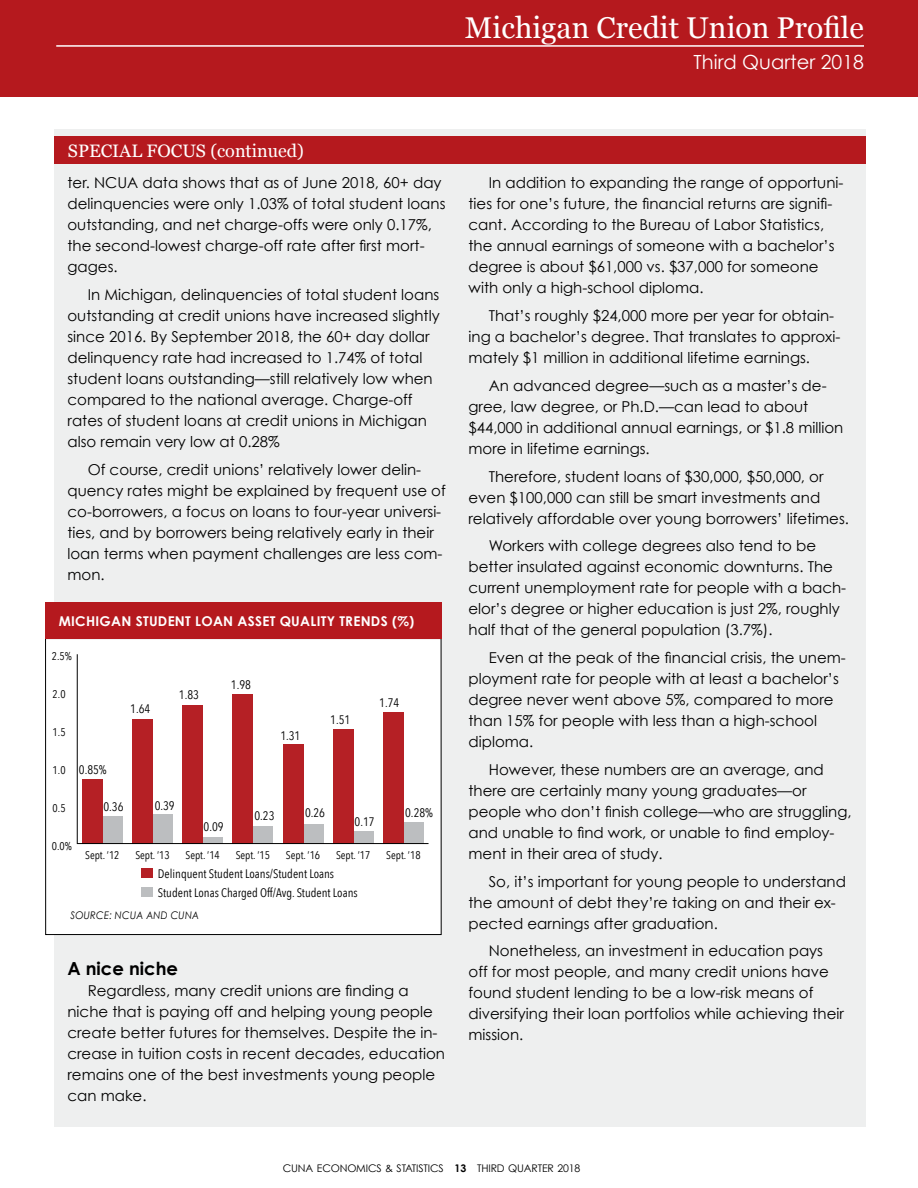
<style>
.page{position:relative;width:918px;height:1188px;background:#fff}
.page>*{position:absolute;margin:0;border:0;box-sizing:border-box;transform-origin:0 0}
.t1{font:30px "Georgia";color:#fff}
.t2{font:19.5px "Century Gothic";color:#fff}
.Sidebar_head{font:18px "Georgia";color:#fff}
.Focus_head{font:700 18px "Century Gothic";color:#000}
.Sidebar{font:15px/21px "Century Gothic";color:#000}
.Chart_Head{font:700 13.5px "Century Gothic";letter-spacing:.02em;color:#fff}
.t3{font:12.3px "Avenir Next Condensed";color:#000}
.t4{font:11.25px "Avenir Next Condensed";color:#000}
.t5{font:10.5px "Century Gothic";letter-spacing:-.015em;color:#000}
.Chart_Source_Line{font:italic 10.5px "Century Gothic";letter-spacing:.02em;color:#000;scale:.9 1}
.s1{font-weight:700}
</style>
<div class="page">
<div style="left:0;top:0;width:918px;height:97px;background:#b5191e"></div>
<hr style="left:56px;top:45px;width:808px;height:2px;background:#fff">
<div style="left:54px;top:129px;width:811px;height:997px;background:#eeefef"></div>
<div style="left:46px;top:639px;width:395px;height:296px;background:#fff"></div>
<hr style="left:77px;top:654px;width:1px;height:189px;background:#000">
<div style="left:141px;top:888px;width:11px;height:9px;background:#bcbec0"></div>
<div style="left:102px;top:816px;width:20px;height:27px;background:#bcbec0"></div>
<div style="left:153px;top:814px;width:20px;height:29px;background:#bcbec0"></div>
<div style="left:203px;top:837px;width:20px;height:6px;background:#bcbec0"></div>
<div style="left:253px;top:826px;width:20px;height:17px;background:#bcbec0"></div>
<div style="left:303px;top:824px;width:20px;height:19px;background:#bcbec0"></div>
<div style="left:353px;top:831px;width:20px;height:12px;background:#bcbec0"></div>
<div style="left:403px;top:822px;width:20px;height:21px;background:#bcbec0"></div>
<div style="left:141px;top:868px;width:11px;height:10px;background:#b52025"></div>
<div style="left:82px;top:779px;width:20px;height:64px;background:#b52025"></div>
<div style="left:132px;top:719px;width:21px;height:124px;background:#b52025"></div>
<div style="left:183px;top:705px;width:20px;height:138px;background:#b52025"></div>
<div style="left:233px;top:694px;width:20px;height:149px;background:#b52025"></div>
<div style="left:283px;top:744px;width:20px;height:99px;background:#b52025"></div>
<div style="left:333px;top:729px;width:20px;height:114px;background:#b52025"></div>
<div style="left:383px;top:712px;width:20px;height:131px;background:#b52025"></div>
<hr style="left:77px;top:843px;width:352px;height:1px;background:#000">
<div style="left:45px;top:638px;width:396px;height:297px;border:1px solid #000"></div>
<div style="left:45px;top:603px;width:396px;height:36px;background:#b5191e"></div>
<div style="left:54px;top:136px;width:812px;height:28px;background:#b5191e"></div>
<h1 class="t1" style="left:465px;top:6px;width:401px">Michigan Credit Union Profile</h1>
<h2 class="t2" style="left:694px;top:50px;width:172px">Third Quarter 2018</h2>
<p class="Sidebar_head" style="left:68px;top:137px;width:237px">SPECIAL FOCUS (continued)</p>
<p class="Sidebar" style="left:68px;top:172px;width:380px">ter. NCUA data shows that as of June 2018, 60+ day delinquencies were only 1.03% of total student loans outstanding, and net charge-offs were only 0. 17%, the second-lowest charge-off rate after first mort&shy;gages.</p>
<p class="Sidebar" style="left:68px;top:284px;width:374px;text-indent:20px">In Michigan, delinquencies of total student loans outstanding at credit unions have increased slightly since 2016. By September 2018, the 60+ day dollar delinquency rate had increased to 1.74% of total student loans outstanding—still relatively low when compared to the national average. Charge-off rates of student loans at credit unions in Michigan also remain very low at 0.28%</p>
<p class="Sidebar" style="left:68px;top:459px;width:380px;text-indent:20px">Of course, credit unions’ relatively lower delin&shy;quency rates might be explained by frequent use of co-borrowers, a focus on loans to four-year universi&shy;ties, and by borrowers being relatively early in their loan terms when payment challenges are less com&shy;mon.</p>
<p class="Chart_Head" style="left:59px;top:612px;width:357px">MICHIGAN STUDENT LOAN ASSET QUALITY TRENDS (%)</p>
<p class="t4" style="left:52px;top:647px;width:21px">2.5%</p>
<p class="t4" style="left:53px;top:685px;width:14px">2.0</p>
<p class="t4" style="left:53px;top:723px;width:14px">1.5</p>
<p class="t4" style="left:53px;top:760px;width:14px">1.0</p>
<p class="t3" style="left:79px;top:759px;width:29px">0.85%</p>
<p class="t3" style="left:130px;top:698px;width:22px">1.64</p>
<p class="t3" style="left:179px;top:684px;width:22px">1.83</p>
<p class="t3" style="left:231px;top:674px;width:22px">1.98</p>
<p class="t3" style="left:280px;top:725px;width:22px">1.31</p>
<p class="t3" style="left:330px;top:709px;width:22px">1.51</p>
<p class="t3" style="left:379px;top:692px;width:22px">1.74</p>
<p class="t4" style="left:53px;top:798px;width:14px">0.5</p>
<p class="t3" style="left:103px;top:796px;width:22px">0.36</p>
<p class="t3" style="left:155px;top:795px;width:22px">0.39</p>
<p class="t3" style="left:204px;top:816px;width:22px">0.09</p>
<p class="t3" style="left:254px;top:805px;width:22px">0.23</p>
<p class="t3" style="left:305px;top:802px;width:22px">0.26</p>
<p class="t3" style="left:355px;top:811px;width:22px">0.17</p>
<p class="t3" style="left:405px;top:802px;width:29px">0.28%</p>
<p class="t4" style="left:52px;top:836px;width:21px">0.0%</p>
<p class="t4" style="left:85px;top:845px;width:36px">Sept. ’12</p>
<p class="t4" style="left:135px;top:845px;width:36px">Sept. ’13</p>
<p class="t4" style="left:186px;top:845px;width:36px">Sept. ’14</p>
<p class="t4" style="left:236px;top:845px;width:36px">Sept. ’15</p>
<p class="t4" style="left:286px;top:845px;width:36px">Sept. ’16</p>
<p class="t4" style="left:336px;top:845px;width:36px">Sept. ’17</p>
<p class="t4" style="left:386px;top:845px;width:36px">Sept. ’18</p>
<p class="t3" style="left:158px;top:863px;width:178px">Delinquent Student Loans/Student Loans</p>
<p class="t3" style="left:158px;top:882px;width:201px">Student Lonas Charged Off/Avg. Student Loans</p>
<p class="Chart_Source_Line" style="left:71px;top:909px;width:144px">SOURCE: NCUA AND CUNA</p>
<p class="Focus_head" style="left:68px;top:957px;width:112px">A nice niche</p>
<p class="Sidebar" style="left:68px;top:980px;width:379px;text-indent:20px">Regardless, many credit unions are finding a niche that is paying off and helping young people create better futures for themselves. Despite the in&shy;crease in tuition costs in recent decades, education remains one of the best investments young people can make.</p>
<p class="Sidebar" style="left:469px;top:172px;width:376px;text-indent:20px">In addition to expanding the range of opportuni&shy;ties for one’s future, the financial returns are signifi&shy;cant. According to the Bureau of Labor Statistics, the annual earnings of someone with a bachelor’s degree is about $61,000 vs. $37,000 for someone with only a high-school diploma.</p>
<p class="Sidebar" style="left:469px;top:305px;width:373px;text-indent:20px">That’s roughly $24,000 more per year for obtain&shy;ing a bachelor’s degree. That translates to approxi&shy;mately $1 million in additional lifetime earnings.</p>
<p class="Sidebar" style="left:469px;top:375px;width:376px;text-indent:20px">An advanced degree—such as a master’s de&shy;gree, law degree, or Ph. D.—can lead to about $44,000 in additional annual earnings, or $1.8 million more in lifetime earnings.</p>
<p class="Sidebar" style="left:469px;top:465px;width:380px;text-indent:20px">Therefore, student loans of $30,000, $50,000, or even $100,000 can still be smart investments and relatively affordable over young borrowers’ lifetimes.</p>
<p class="Sidebar" style="left:469px;top:535px;width:379px;text-indent:20px">Workers with college degrees also tend to be better insulated against economic downturns. The current unemployment rate for people with a bach&shy;elor’s degree or higher education is just 2%, roughly half that of the general population (3.7%).</p>
<p class="Sidebar" style="left:469px;top:647px;width:379px;text-indent:20px">Even at the peak of the financial crisis, the unem&shy;ployment rate for people with at least a bachelor’s degree never went above 5%, compared to more than 15% for people with less than a high-school diploma.</p>
<p class="Sidebar" style="left:469px;top:759px;width:385px;text-indent:20px">However, these numbers are an average, and there are certainly many young graduates—or people who don’t finish college—who are struggling, and unable to find work, or unable to find employ&shy;ment in their area of study.</p>
<p class="Sidebar" style="left:469px;top:870px;width:379px;text-indent:20px">So, it’s important for young people to understand the amount of debt they’re taking on and their ex&shy;pected earnings after graduation.</p>
<p class="Sidebar" style="left:469px;top:940px;width:377px;text-indent:20px">Nonetheless, an investment in education pays off for most people, and many credit unions have found student lending to be a low-risk means of diversifying their loan portfolios while achieving their mission.</p>
<p class="t5" style="left:283px;top:1161px;width:299px">CUNA ECONOMICS &amp; STATISTICS <span class="s1">13</span> THIRD QUARTER 2018</p>
</div>
